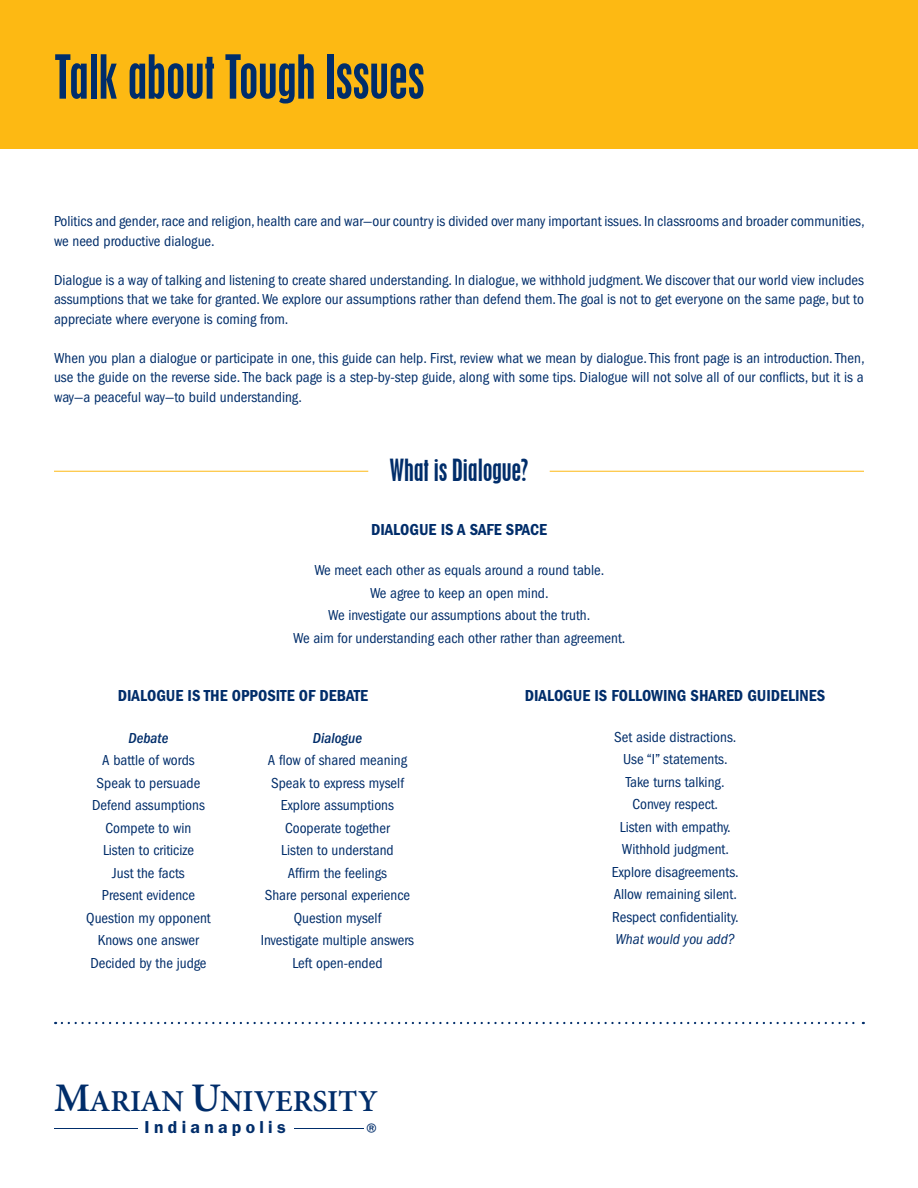
<style>
.page{position:relative;width:918px;height:1188px;background:#fff}
.page>*{position:absolute;margin:0;border:0;box-sizing:border-box;transform-origin:0 0}
.t1{font:condensed 54px "Placard";color:#002d6a}
.t2{font:600 30.45px "Minion Pro";color:#002d6a}
.t3{font:condensed 27px "Placard";color:#002d6a}
.t4{font:22.35px "ITC Franklin Gothic Std";color:#002d6a}
.t5{font:600 17.4px "ITC Franklin Gothic Std";letter-spacing:.25em;color:#002d6a}
.t6{font:16.5px "ITC Franklin Gothic Std Dm Cd";color:#002d6a}
.t7{font:condensed 15px/22.5px "ITC Franklin Gothic Std";color:#002d6a;text-align:center}
.t8{font:italic condensed 15px "ITC Franklin Gothic Std";color:#002d6a}
.t9{font:italic 500 condensed 15px "ITC Franklin Gothic Std";color:#002d6a}
.s1{font-size:40.65px}
</style>
<div class="page">
<div style="left:0;top:0;width:918px;height:148px;background:#fdb913"></div>
<hr style="left:55px;top:1128px;width:83px;height:1px;background:#002d6a">
<hr style="left:294px;top:1128px;width:69px;height:1px;background:#002d6a">
<svg style="left:62px;top:1022px;width:802px;height:2px"></svg>
<hr style="left:550px;top:471px;width:314px;height:1px;background:#fdb913">
<hr style="left:54px;top:471px;width:314px;height:1px;background:#fdb913">
<h1 class="t1" style="left:54px;top:44px;width:372px">Talk about Tough Issues</h1>
<p class="t7" style="left:54px;top:212px;width:812px;line-height:19.5px;text-align:left">Politics and gender, race and religion, health care and war—our country is divided over many important issues. In classrooms and broader communities, we need productive dialogue.</p>
<p class="t7" style="left:54px;top:270px;width:812px;line-height:19.5px;text-align:justify">Dialogue is a way of talking and listening to create shared understanding. In dialogue, we withhold judgment. We discover that our world view includes assumptions that we take for granted. We explore our assumptions rather than defend them. The goal is not to get everyone on the same page, but to appreciate where everyone is coming from.</p>
<p class="t7" style="left:54px;top:348px;width:812px;line-height:19.5px;text-align:justify">When you plan a dialogue or participate in one, this guide can help. First, review what we mean by dialogue. This front page is an introduction. Then, use the guide on the reverse side. The back page is a step-by-step guide, along with some tips. Dialogue will not solve all of our conflicts, but it is a way—a peaceful way—to build understanding.</p>
<h3 class="t3" style="left:390px;top:454px;width:140px">What is Dialogue?</h3>
<p class="t6" style="left:371px;top:520px;width:177px">DIALOGUE IS A SAFE SPACE</p>
<p class="t7" style="left:293px;top:559px;width:334px">We meet each other as equals around a round table.<br>We agree to keep an open mind.<br>We investigate our assumptions about the truth.<br>We aim for understanding each other rather than agreement.</p>
<p class="t6" style="left:118px;top:686px;width:252px">DIALOGUE IS THE OPPOSITE OF DEBATE</p>
<p class="t9" style="left:313px;top:730px;width:51px">Dialogue</p>
<p class="t7" style="left:261px;top:749px;width:155px">A flow of shared meaning<br>Speak to express myself<br>Explore assumptions<br>Cooperate together<br>Listen to understand<br>Affirm the feelings<br>Share personal experience<br>Question myself<br>Investigate multiple answers<br>Left open-ended</p>
<p class="t9" style="left:129px;top:730px;width:41px">Debate</p>
<p class="t7" style="left:86px;top:749px;width:126px">A battle of words<br>Speak to persuade<br>Defend assumptions<br>Compete to win<br>Listen to criticize<br>Just the facts<br>Present evidence<br>Question my opponent<br>Knows one answer<br>Decided by the judge</p>
<h2 class="t2" style="left:54px;top:1080px;width:326px"><span class="s1">M</span>ARIAN <span class="s1">U</span>NIVERSITY</h2>
<p class="t5" style="left:145px;top:1117px;width:143px">Indianapolis</p>
<h3 class="t4" style="left:366px;top:1118px;width:19px">®</h3>
<p class="t6" style="left:525px;top:686px;width:302px">DIALOGUE IS FOLLOWING SHARED GUIDELINES</p>
<p class="t7" style="left:612px;top:726px;width:128px">Set aside distractions.<br>Use “I” statements.<br>Take turns talking.<br>Convey respect.<br>Listen with empathy.<br>Withhold judgment.<br>Explore disagreements.<br>Allow remaining silent.<br>Respect confidentiality.</p>
<p class="t8" style="left:616px;top:931px;width:121px">What would you add?</p>
</div>
